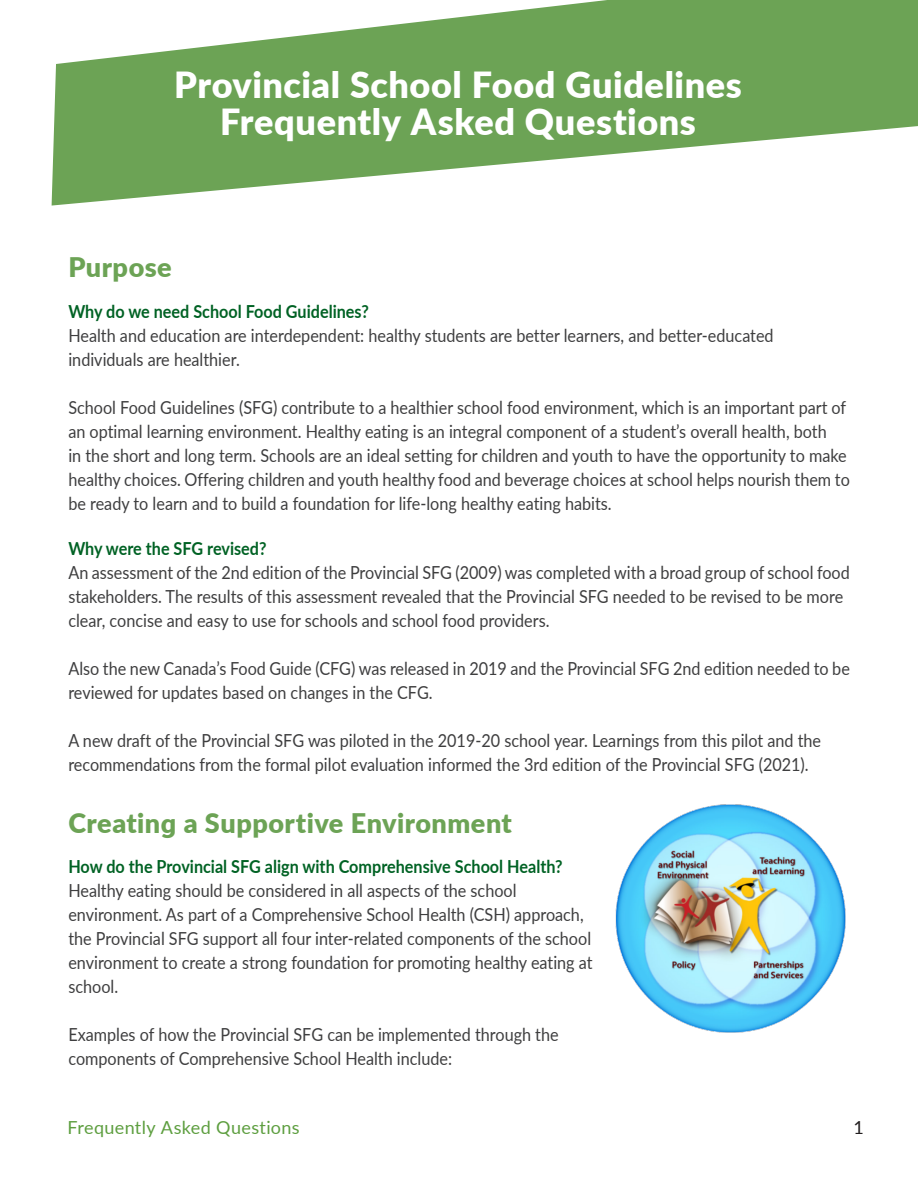
<style>
.page{position:relative;width:918px;height:1188px;background:#fff}
.page>*{position:absolute;margin:0;border:0;box-sizing:border-box;transform-origin:0 0}
.Heading{font:900 36px "Lato";letter-spacing:.015em;color:#fff}
.Second_Heading{font:900 27px "Lato";letter-spacing:.02em;color:#6ca355}
.Text{font:18px/24px "Lato";color:#3e3e3f;scale:.9 1}
.Section_Heading{font:700 18px "Lato";color:#006224;scale:.9 1}
.t1{font:18px "Lato";letter-spacing:.02em;color:#5d9e3f}
.t2{font:18px "Lato";color:#231f20}
</style>
<div class="page">
<svg style="left:51px;top:0;width:867px;height:206px;fill:#6ca355"></svg>
<img style="left:615px;top:804px;width:231px;height:229px">
<p class="Heading" style="left:174px;top:57px;width:569px">Provincial School Food Guidelines</p>
<p class="Heading" style="left:220px;top:95px;width:477px">Frequently Asked Questions</p>
<p class="Second_Heading" style="left:68px;top:247px;width:105px">Purpose</p>
<p class="Section_Heading" style="left:68px;top:298px;width:335px">Why do we need School Food Guidelines?</p>
<p class="Text" style="left:68px;top:322px;width:785px">Health and education are interdependent: healthy students are better learners, and better-educated individuals are healthier.</p>
<p class="Text" style="left:68px;top:394px;width:870px">School Food Guidelines (SFG) contribute to a healthier school food environment, which is an important part of an optimal learning environment. Healthy eating is an integral component of a student’s overall health, both<br>in the short and long term. Schools are an ideal setting for children and youth to have the opportunity to make healthy choices. Offering children and youth healthy food and beverage choices at school helps nourish them to be ready to learn and to build a foundation for life-long healthy eating habits.</p>
<p class="Section_Heading" style="left:68px;top:535px;width:222px">Why were the SFG revised?</p>
<p class="Text" style="left:68px;top:560px;width:870px">An assessment of the 2nd edition of the Provincial SFG (2009) was completed with a broad group of school food stakeholders. The results of this assessment revealed that the Provincial SFG needed to be revised to be more clear, concise and easy to use for schools and school food providers.</p>
<p class="Text" style="left:68px;top:656px;width:870px">Also the new Canada’s Food Guide (CFG) was released in 2019 and the Provincial SFG 2nd edition needed to be reviewed for updates based on changes in the CFG.</p>
<p class="Text" style="left:68px;top:728px;width:838px">A new draft of the Provincial SFG was piloted in the 2019-20 school year. Learnings from this pilot and the recommendations from the formal pilot evaluation informed the 3rd edition of the Provincial SFG (2021).</p>
<p class="Second_Heading" style="left:68px;top:803px;width:445px">Creating a Supportive Environment</p>
<p class="Section_Heading" style="left:68px;top:853px;width:551px">How do the Provincial SFG align with Comprehensive School Health?</p>
<p class="Text" style="left:68px;top:878px;width:584px">Healthy eating should be considered in all aspects of the school environment. As part of a Comprehensive School Health (CSH) approach, the Provincial SFG support all four inter-related components of the school environment to create a strong foundation for promoting healthy eating at school.</p>
<p class="Text" style="left:68px;top:1022px;width:546px">Examples of how the Provincial SFG can be implemented through the components of Comprehensive School Health include:</p>
<p class="t1" style="left:68px;top:1115px;width:234px">Frequently Asked Questions</p>
<p class="t2" style="left:854px;top:1115px;width:12px">1</p>
</div>
